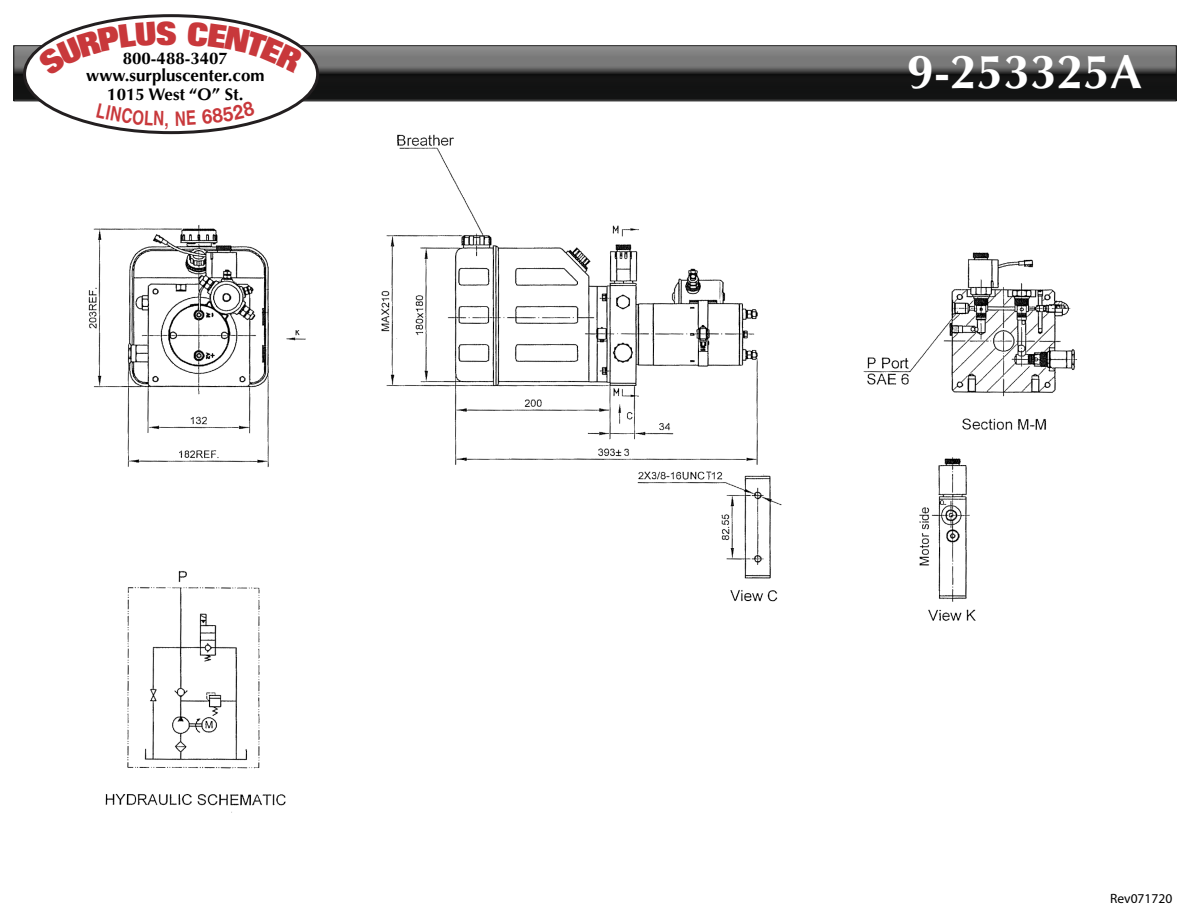
<style>
.page{position:relative;width:1188px;height:918px;background:#fff}
.page>*{position:absolute;margin:0;border:0;box-sizing:border-box;transform-origin:0 0}
.t1{font:700 48px "Optima LT Std";color:#fff}
.t2{font:700 16.95px/16.4px "Optima LT Std";color:#010101;text-align:center}
.t3{font:13.5px "Myriad Pro";color:#000}
</style>
<div class="page">
<svg style="left:14px;top:46px;width:1162px;height:55px;background:#434343"></svg>
<div style="left:25px;top:16px;width:293px;height:117px;background:#fff;border-radius:50%"></div>
<div style="left:23px;top:14px;width:296px;height:120px;border:3px solid #231f20;border-radius:50%"></div>
<img style="left:88px;top:225px;width:218px;height:242px">
<img style="left:381px;top:134px;width:401px;height:468px">
<img style="left:863px;top:252px;width:215px;height:369px">
<img style="left:105px;top:570px;width:181px;height:243px">
<svg style="left:37px;top:21px;width:84px;height:32px"></svg>
<svg style="left:221px;top:21px;width:83px;height:31px"></svg>
<svg style="left:96px;top:122px;width:42px;height:7px"></svg>
<svg style="left:233px;top:120px;width:22px;height:5px"></svg>
<p class="t2" style="left:86px;top:51px;width:180px">800-488-3407 www.surpluscenter.com</p>
<p class="t2" style="left:107px;top:86px;width:138px">1015 West “O” St.</p>
<h1 class="t1" style="left:907px;top:44px;width:236px">9-253325A</h1>
<p class="t3" style="left:1110px;top:890px;width:64px">Rev071720</p>
</div>
